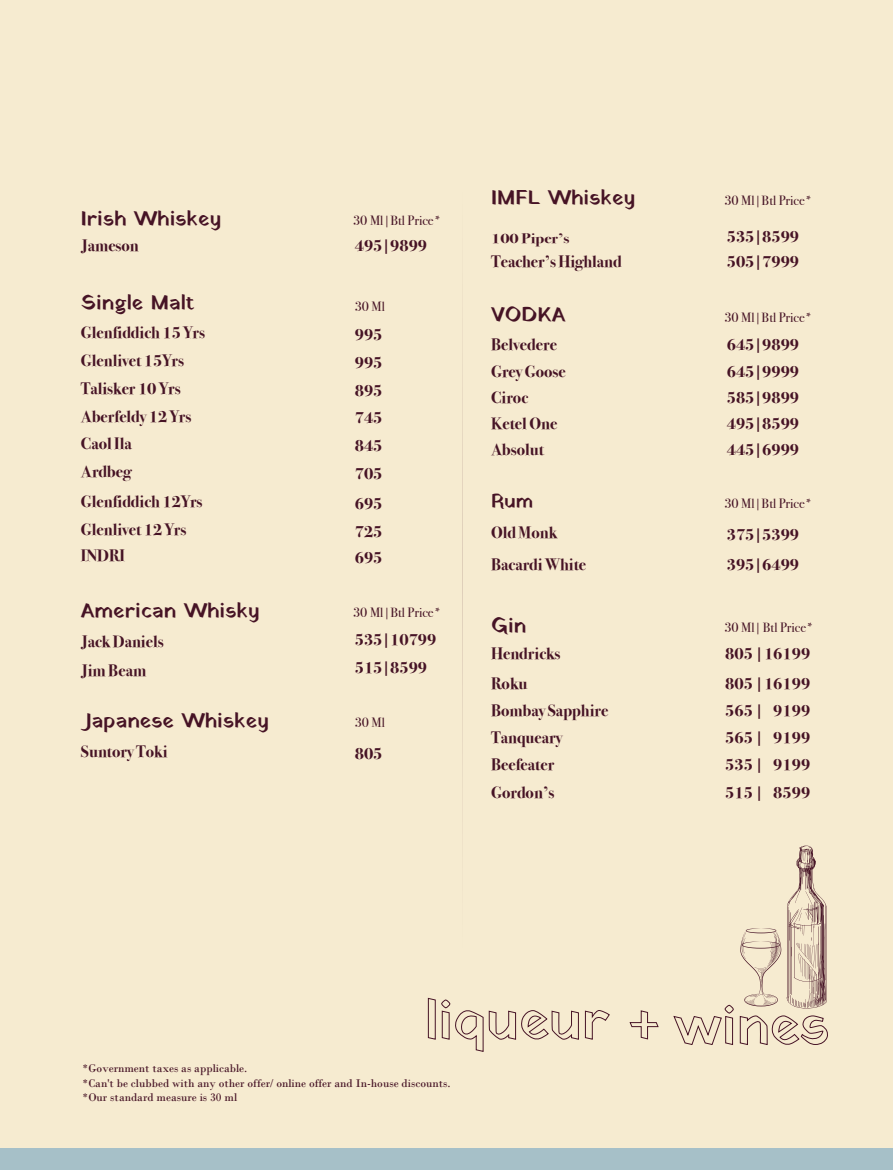
<style>
.page{position:relative;width:893px;height:1170px;background:#fff}
.page>*{position:absolute;margin:0;border:0;box-sizing:border-box;transform-origin:0 0}
.t1{font:21px "Yatra One";color:#461325}
.t2{font:19.5px "Yatra One";color:#461325}
.t3{font:16.5px/27.8px "Bodoni Svty Two ITCTT Bold";color:#461325}
.t4{font:13.8px "Bodoni Svty Two ITCTT Bold";color:#461325;scale:1.2 1}
.t5{font:13.5px "Bodoni Svty Two ITCTT Book";color:#461325}
.t6{font:11.7px/14.1px "Bodoni";color:#461325}
</style>
<div class="page">
<div style="left:0;top:0;width:893px;height:1169px;background:#f6ebd0"></div>
<div style="left:0;top:1148px;width:893px;height:21px;background:#a6c0c8"></div>
<svg style="left:427px;top:997px;width:183px;height:55px"></svg>
<svg style="left:629px;top:1010px;width:30px;height:29px"></svg>
<svg style="left:673px;top:845px;width:155px;height:200px"></svg>
<svg style="left:462px;top:318px;width:1px;height:504px"></svg>
<p class="t1" style="left:81px;top:204px;width:142px">Irish Whiskey</p>
<p class="t5" style="left:353px;top:212px;width:89px">30 Ml|Btl Price*</p>
<p class="t3" style="left:81px;top:232px;width:59px">Jameson</p>
<p class="t3" style="left:355px;top:232px;width:74px">495|9899</p>
<p class="t1" style="left:81px;top:288px;width:115px">Single Malt</p>
<p class="t3" style="left:81px;top:319px;width:126px">Glenfiddich 15 Yrs</p>
<p class="t3" style="left:81px;top:347px;width:105px">Glenlivet 15Yrs<br>Talisker 10 Yrs</p>
<p class="t3" style="left:81px;top:402px;width:112px">Aberfeldy 12 Yrs</p>
<p class="t3" style="left:81px;top:430px;width:52px">Caol Ila</p>
<p class="t3" style="left:81px;top:457px;width:52px">Ardbeg</p>
<p class="t3" style="left:81px;top:488px;width:123px">Glenfiddich 12Yrs<br>Glenlivet 12 Yrs</p>
<p class="t3" style="left:81px;top:542px;width:46px">INDRI</p>
<p class="t1" style="left:81px;top:596px;width:180px">American Whisky</p>
<p class="t3" style="left:81px;top:627px;width:84px">Jack Daniels</p>
<p class="t3" style="left:81px;top:656px;width:67px">Jim Beam</p>
<p class="t5" style="left:355px;top:298px;width:32px">30 Ml</p>
<p class="t3" style="left:355px;top:321px;width:29px;text-align:justify">995<br>995<br>895<br>745<br>845</p>
<p class="t3" style="left:355px;top:459px;width:29px">705</p>
<p class="t3" style="left:355px;top:490px;width:29px;line-height:27.2px;text-align:justify">695<br>725<br>695</p>
<p class="t5" style="left:353px;top:604px;width:89px">30 Ml|Btl Price*</p>
<p class="t3" style="left:355px;top:625px;width:83px">535|10799</p>
<p class="t3" style="left:355px;top:654px;width:74px">515|8599</p>
<p class="t1" style="left:85px;top:705px;width:186px">Japanese Whiskey</p>
<p class="t3" style="left:81px;top:738px;width:88px">Suntory Toki</p>
<p class="t3" style="left:355px;top:740px;width:29px">805</p>
<p class="t5" style="left:355px;top:714px;width:32px">30 Ml</p>
<p class="t1" style="left:491px;top:183px;width:146px">IMFL Whiskey</p>
<p class="t5" style="left:724px;top:192px;width:89px">30 Ml|Btl Price*</p>
<p class="t4" style="left:491px;top:230px;width:67px">100 Piper’s</p>
<p class="t3" style="left:727px;top:223px;width:74px">535|8599</p>
<p class="t3" style="left:491px;top:248px;width:132px">Teacher’s Highland</p>
<p class="t3" style="left:727px;top:248px;width:74px">505|7999</p>
<p class="t1" style="left:491px;top:300px;width:76px">VODKA</p>
<p class="t5" style="left:724px;top:309px;width:89px">30 Ml|Btl Price*</p>
<p class="t3" style="left:491px;top:331px;width:67px">Belvedere</p>
<p class="t3" style="left:727px;top:331px;width:74px">645|9899</p>
<p class="t3" style="left:491px;top:357px;width:76px">Grey Goose</p>
<p class="t3" style="left:727px;top:357px;width:74px">645|9999</p>
<p class="t3" style="left:491px;top:383px;width:38px">Ciroc</p>
<p class="t3" style="left:727px;top:384px;width:74px;line-height:26.1px;text-align:justify">585|9899<br>495|8599<br>445|6999</p>
<p class="t3" style="left:491px;top:410px;width:68px;line-height:26.1px">Ketel One<br>Absolut</p>
<p class="t2" style="left:491px;top:487px;width:43px">Rum</p>
<p class="t3" style="left:491px;top:517px;width:97px;line-height:31.5px">Old Monk<br>Bacardi White</p>
<p class="t1" style="left:491px;top:611px;width:37px">Gin</p>
<p class="t3" style="left:491px;top:640px;width:71px">Hendricks</p>
<p class="t3" style="left:491px;top:670px;width:119px;line-height:26.7px">Roku<br>Bombay Sapphire<br>Tanqueary</p>
<p class="t3" style="left:491px;top:751px;width:65px">Beefeater<br>Gordon’s</p>
<p class="t5" style="left:724px;top:495px;width:89px">30 Ml|Btl Price*</p>
<p class="t3" style="left:727px;top:519px;width:74px;line-height:30px">375|5399<br>395|6499</p>
<p class="t5" style="left:724px;top:619px;width:91px">30 Ml|Btl Price*</p>
<p class="t3" style="left:725px;top:639px;width:87px;line-height:29.8px">805 |16199<br>805 |16199</p>
<p class="t3" style="left:725px;top:697px;width:39px;line-height:27.2px;text-align:justify">565 | 565 | 535 | 515 |</p>
<p class="t3" style="left:773px;top:697px;width:39px;line-height:27.3px;text-align:justify">9199<br>9199<br>9199<br>8599</p>
<p class="t6" style="left:83px;top:1060px;width:166px">*Government taxes as applicable.</p>
<p class="t6" style="left:83px;top:1076px;width:370px">*Can't be clubbed with any other offer/ online offer and In-house discounts. *Our standard measure is 30 ml</p>
</div>
